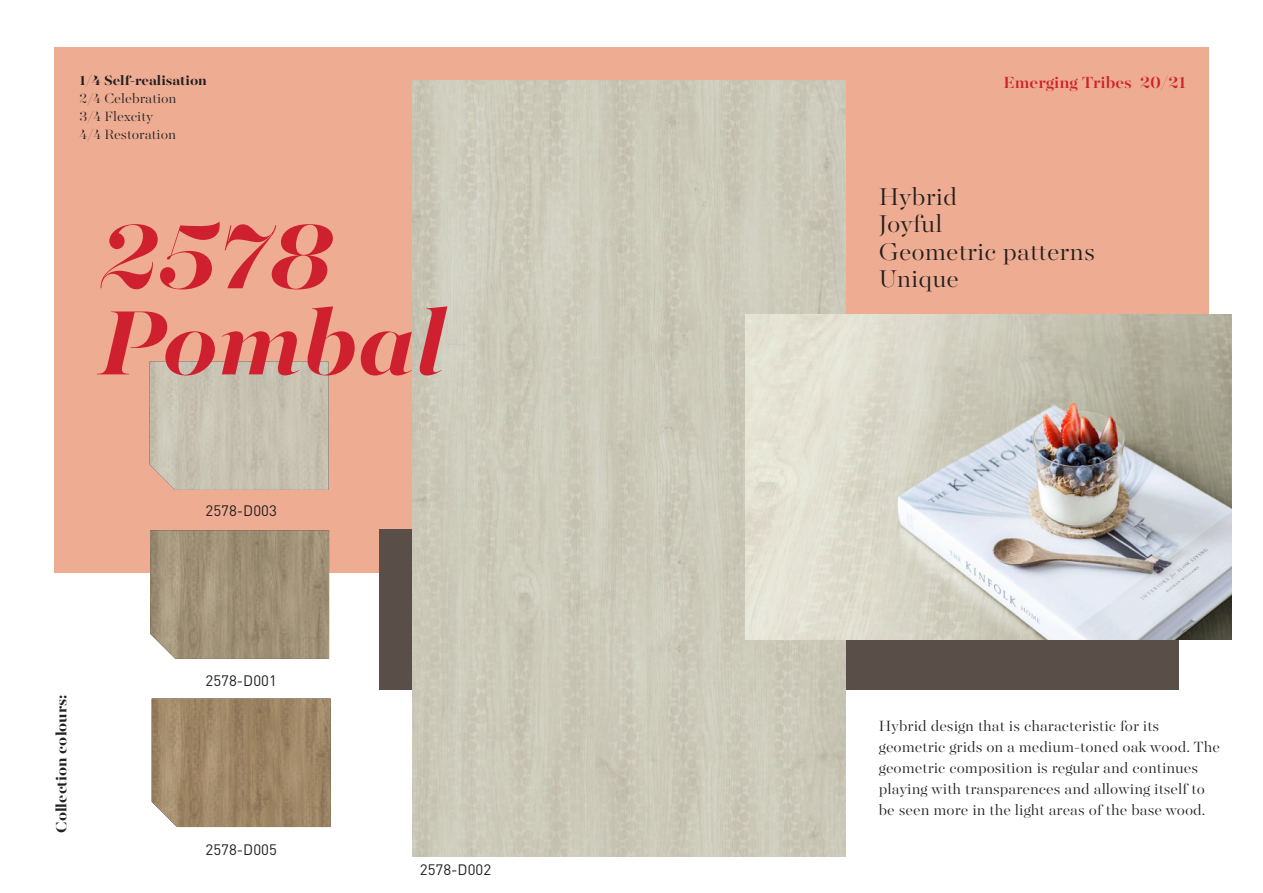
<style>
.page{position:relative;width:1263px;height:893px;background:#fff}
.page>*{position:absolute;margin:0;border:0;box-sizing:border-box;transform-origin:0 0}
.t1{font:italic 700 101.85px "Majesti Banner";color:#cf202f}
.t2{font:300 27px "Majesti Banner";color:#231f20}
.t3{font:500 18px "Majesti Banner";color:#cf202f}
.t4{font:300 16.5px/21px "Majesti Banner";color:#231f20}
.t5{font:700 16.5px "Majesti Banner";color:#231f20}
.t6{font:300 15px "Majesti Banner";color:#231f20}
.t7{font:15px "DIN Pro";color:#231f20}
.t8{font:700 15px "Majesti Banner";color:#231f20}
</style>
<div class="page">
<div style="left:54px;top:47px;width:1155px;height:525px;background:#eead92"></div>
<div style="left:379px;top:530px;width:800px;height:159px;background:#594e48"></div>
<img style="left:412px;top:81px;width:433px;height:775px">
<img style="left:745px;top:314px;width:486px;height:326px">
<img style="left:149px;top:361px;width:180px;height:129px">
<img style="left:150px;top:530px;width:179px;height:129px">
<img style="left:152px;top:698px;width:179px;height:129px">
<p class="t8" style="left:80px;top:71px;width:129px">1/4 Self-realisation</p>
<p class="t6" style="left:80px;top:89px;width:99px">2/4 Celebration</p>
<p class="t6" style="left:80px;top:107px;width:75px">3/4 Flexcity</p>
<p class="t6" style="left:80px;top:125px;width:98px">4/4 Restoration</p>
<p class="t1" style="left:100px;top:190px;width:236px">2578</p>
<p class="t1" style="left:100px;top:276px;width:348px">Pombal</p>
<p class="t7" style="left:206px;top:501px;width:73px">2578-D003</p>
<p class="t5" style="left:51px;top:833px;width:140px;rotate:-90deg">Collection colours:</p>
<p class="t7" style="left:206px;top:670px;width:73px">2578-D001</p>
<p class="t7" style="left:206px;top:839px;width:73px">2578-D005</p>
<p class="t7" style="left:420px;top:860px;width:73px">2578-D002</p>
<p class="t3" style="left:1003px;top:70px;width:184px">Emerging Tribes 20/21</p>
<p class="t2" style="left:879px;top:179px;width:80px">Hybrid</p>
<p class="t2" style="left:879px;top:206px;width:65px">Joyful</p>
<p class="t2" style="left:879px;top:234px;width:218px">Geometric patterns</p>
<p class="t2" style="left:879px;top:261px;width:82px">Unique</p>
<p class="t4" style="left:879px;top:717px;width:343px">Hybrid design that is characteristic for its geometric grids on a medium-toned oak wood. The geometric composition is regular and continues playing with transparences and allowing itself to be seen more in the light areas of the base wood.</p>
</div>
